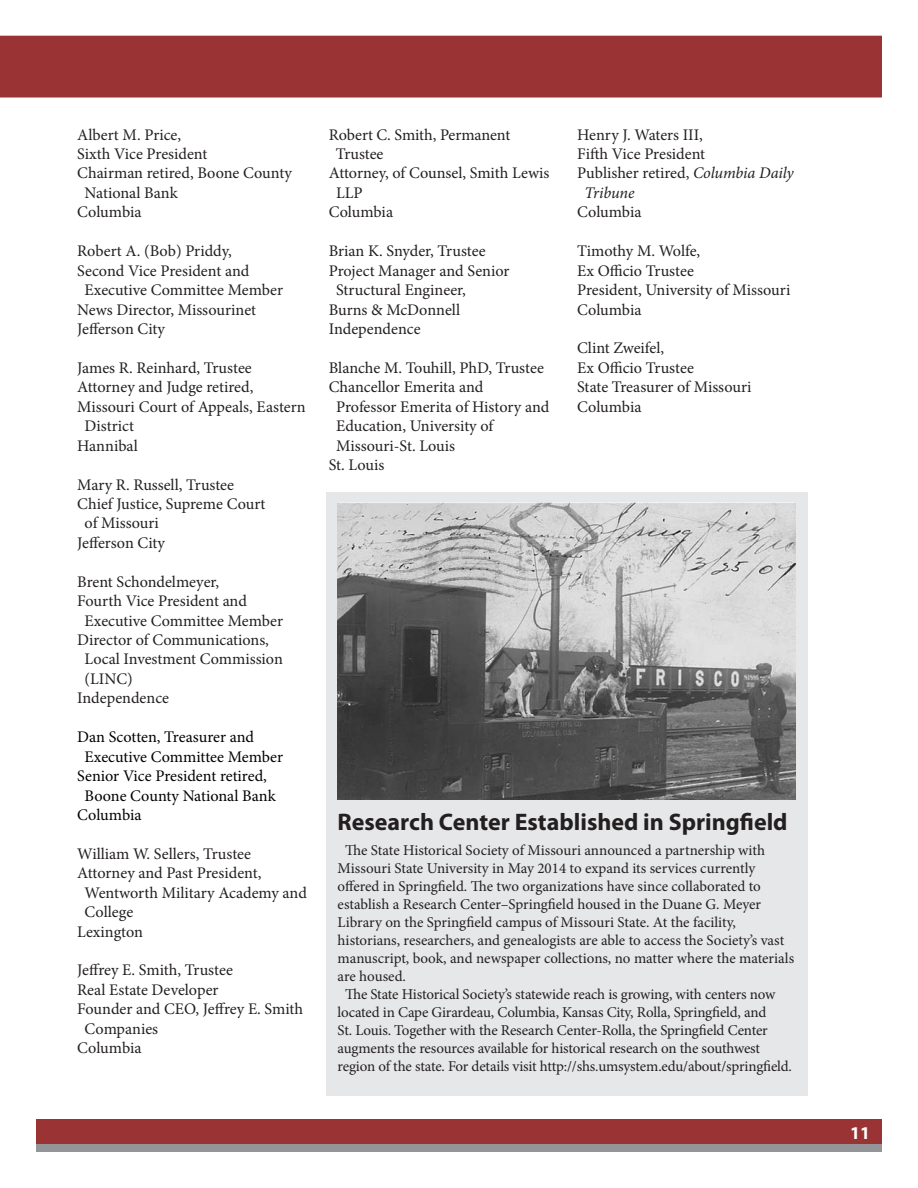
<style>
.page{position:relative;width:918px;height:1188px;background:#fff}
.page>*{position:absolute;margin:0;border:0;box-sizing:border-box;transform-origin:0 0}
.t1{font:700 24px "Myriad Pro";color:#231f20}
.t2{font:700 18px "Myriad Pro";color:#fff}
.t3{font:16.2px/19.5px "Minion Pro";color:#231f20}
.t4{font:16.2px "Minion Pro";color:#000}
.t5{font:italic 16.2px "Minion Pro";letter-spacing:-.01em;color:#231f20}
.t6{font:15px "Minion Pro";letter-spacing:-.005em;color:#231f20}
.s1{font-style:italic}
</style>
<div class="page">
<div style="left:36px;top:1119px;width:846px;height:33px;background:#9a3333"></div>
<div style="left:36px;top:1144px;width:846px;height:8px;background:#939598"></div>
<div style="left:0;top:36px;width:882px;height:62px;background:#9a3333"></div>
<div style="left:327px;top:492px;width:481px;height:604px;background:#e6e7e8"></div>
<img style="left:338px;top:503px;width:458px;height:297px">
<p class="t3" style="left:77px;top:126px;width:105px">Albert M. Price,</p>
<p class="t3" style="left:77px;top:145px;width:132px">Sixth Vice President</p>
<p class="t3" style="left:77px;top:165px;width:216px">Chairman retired, Boone County</p>
<p class="t3" style="left:85px;top:184px;width:95px">National Bank</p>
<p class="t3" style="left:77px;top:204px;width:66px">Columbia</p>
<p class="t3" style="left:77px;top:243px;width:156px">Robert A. (Bob) Priddy,</p>
<p class="t3" style="left:77px;top:262px;width:174px">Second Vice President and</p>
<p class="t3" style="left:85px;top:282px;width:200px">Executive Committee Member</p>
<p class="t3" style="left:77px;top:301px;width:180px">News Director, Missourinet</p>
<p class="t3" style="left:77px;top:320px;width:89px">Jefferson City</p>
<p class="t3" style="left:77px;top:359px;width:176px">James R. Reinhard, Trustee</p>
<p class="t3" style="left:77px;top:379px;width:178px">Attorney and Judge retired,</p>
<p class="t3" style="left:77px;top:398px;width:230px">Missouri Court of Appeals, Eastern</p>
<p class="t3" style="left:85px;top:418px;width:51px">District</p>
<p class="t3" style="left:77px;top:437px;width:62px">Hannibal</p>
<p class="t3" style="left:77px;top:476px;width:158px">Mary R. Russell, Trustee</p>
<p class="t3" style="left:77px;top:495px;width:190px">Chief Justice, Supreme Court</p>
<p class="t3" style="left:85px;top:515px;width:76px">of Missouri</p>
<p class="t3" style="left:77px;top:534px;width:89px">Jefferson City</p>
<p class="t3" style="left:77px;top:573px;width:143px">Brent Schondelmeyer,</p>
<p class="t3" style="left:77px;top:593px;width:171px">Fourth Vice President and</p>
<p class="t3" style="left:85px;top:612px;width:200px">Executive Committee Member</p>
<p class="t3" style="left:77px;top:631px;width:193px">Director of Communications,</p>
<p class="t3" style="left:85px;top:651px;width:200px">Local Investment Commission</p>
<p class="t3" style="left:85px;top:670px;width:50px">(LINC)</p>
<p class="t3" style="left:77px;top:690px;width:93px">Independence</p>
<p class="t4" style="left:77px;top:731px;width:178px">Dan Scotten, Treasurer and</p>
<p class="t4" style="left:85px;top:750px;width:200px">Executive Committee Member</p>
<p class="t4" style="left:77px;top:770px;width:191px">Senior Vice President retired,</p>
<p class="t4" style="left:85px;top:789px;width:193px">Boone County National Bank</p>
<p class="t4" style="left:77px;top:808px;width:66px">Columbia</p>
<p class="t3" style="left:77px;top:845px;width:175px">William W. Sellers, Trustee</p>
<p class="t3" style="left:77px;top:865px;width:186px">Attorney and Past President,</p>
<p class="t3" style="left:85px;top:884px;width:224px">Wentworth Military Academy and</p>
<p class="t3" style="left:85px;top:904px;width:50px">College</p>
<p class="t3" style="left:77px;top:923px;width:67px">Lexington</p>
<p class="t3" style="left:77px;top:962px;width:157px">Jeffrey E. Smith, Trustee</p>
<p class="t3" style="left:77px;top:981px;width:143px">Real Estate Developer</p>
<p class="t3" style="left:77px;top:1001px;width:228px">Founder and CEO, Jeffrey E. Smith</p>
<p class="t3" style="left:85px;top:1020px;width:75px">Companies</p>
<p class="t3" style="left:77px;top:1040px;width:66px">Columbia</p>
<p class="t3" style="left:329px;top:126px;width:183px">Robert C. Smith, Permanent</p>
<p class="t3" style="left:336px;top:145px;width:49px">Trustee</p>
<p class="t3" style="left:329px;top:165px;width:222px">Attorney, of Counsel, Smith Lewis</p>
<p class="t3" style="left:336px;top:184px;width:28px">LLP</p>
<p class="t3" style="left:329px;top:204px;width:66px">Columbia</p>
<p class="t3" style="left:329px;top:243px;width:158px">Brian K. Snyder, Trustee</p>
<p class="t3" style="left:329px;top:262px;width:182px">Project Manager and Senior</p>
<p class="t3" style="left:336px;top:282px;width:131px">Structural Engineer,</p>
<p class="t3" style="left:329px;top:301px;width:133px">Burns &amp; McDonnell</p>
<p class="t3" style="left:329px;top:320px;width:93px">Independence</p>
<p class="t3" style="left:329px;top:359px;width:217px">Blanche M. Touhill, PhD, Trustee</p>
<p class="t3" style="left:329px;top:379px;width:156px">Chancellor Emerita and</p>
<p class="t3" style="left:336px;top:398px;width:215px">Professor Emerita of History and</p>
<p class="t3" style="left:336px;top:418px;width:159px">Education, University of</p>
<p class="t3" style="left:336px;top:437px;width:121px">Missouri-St. Louis</p>
<p class="t3" style="left:329px;top:456px;width:57px">St. Louis</p>
<p class="t3" style="left:577px;top:126px;width:127px">Henry J. Waters III,</p>
<p class="t3" style="left:577px;top:145px;width:130px">Fifth Vice President</p>
<p class="t3" style="left:577px;top:165px;width:218px">Publisher retired, <span class="s1">Columbia Daily</span></p>
<p class="t5" style="left:585px;top:186px;width:51px">Tribune</p>
<p class="t3" style="left:577px;top:204px;width:66px">Columbia</p>
<p class="t3" style="left:577px;top:243px;width:215px">Timothy M. Wolfe,<br>Ex Officio Trustee<br>President, University of Missouri<br>Columbia</p>
<p class="t3" style="left:577px;top:340px;width:176px">Clint Zweifel,<br>Ex Officio Trustee<br>State Treasurer of Missouri<br>Columbia</p>
<h1 class="t1" style="left:338px;top:813px;width:451px">Research Center Established in Springfield</h1>
<p class="t6" style="left:345px;top:845px;width:421px">The State Historical Society of Missouri announced a partnership with</p>
<p class="t6" style="left:338px;top:863px;width:419px">Missouri State University in May 2014 to expand its services currently</p>
<p class="t6" style="left:338px;top:881px;width:425px">offered in Springfield. The two organizations have since collaborated to</p>
<p class="t6" style="left:338px;top:899px;width:425px">establish a Research Center–Springfield housed in the Duane G. Meyer</p>
<p class="t6" style="left:338px;top:917px;width:400px">Library on the Springfield campus of Missouri State. At the facility,</p>
<p class="t6" style="left:338px;top:935px;width:448px">historians, researchers, and genealogists are able to access the Society’s vast</p>
<p class="t6" style="left:338px;top:953px;width:458px">manuscript, book, and newspaper collections, no matter where the materials</p>
<p class="t6" style="left:338px;top:971px;width:70px">are housed.</p>
<p class="t6" style="left:345px;top:989px;width:432px">The State Historical Society’s statewide reach is growing, with centers now</p>
<p class="t6" style="left:338px;top:1007px;width:430px">located in Cape Girardeau, Columbia, Kansas City, Rolla, Springfield, and</p>
<p class="t6" style="left:338px;top:1025px;width:432px">St. Louis. Together with the Research Center-Rolla, the Springfield Center</p>
<p class="t6" style="left:338px;top:1043px;width:424px">augments the resources available for historical research on the southwest</p>
<p class="t6" style="left:338px;top:1061px;width:456px">region of the state. For details visit http://shs.umsystem.edu/about/springfield.</p>
<p class="t2" style="left:850px;top:1126px;width:21px">11</p>
</div>
